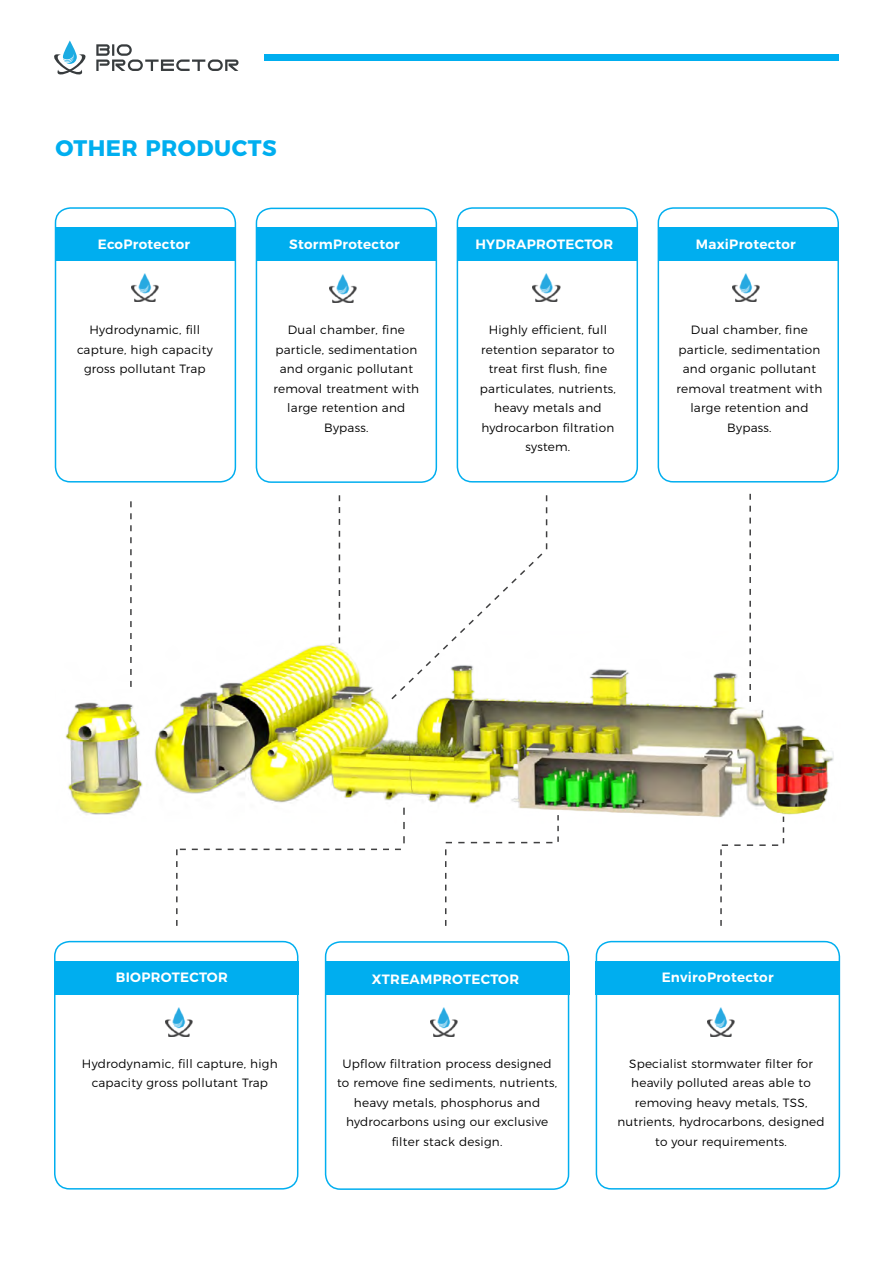
<style>
.page{position:relative;width:893px;height:1263px;background:#fff}
.page>*{position:absolute;margin:0;border:0;box-sizing:border-box;transform-origin:0 0}
.t1{font:700 22.5px "Montserrat";letter-spacing:.02em;color:#00aeef}
.t2{font:600 13.5px "Montserrat";letter-spacing:.02em;color:#fff}
.t3{font:300 12px/19.5px "Montserrat";letter-spacing:.02em;color:#000;text-align:center}
</style>
<div class="page">
<div style="left:264px;top:54px;width:575px;height:7px;background:#00aeef"></div>
<svg style="left:54px;top:41px;width:32px;height:34px"></svg>
<svg style="left:96px;top:44px;width:142px;height:27px"></svg>
<div style="left:55px;top:207px;width:181px;height:275px;border:2px solid #00aeef;border-radius:15px"></div>
<div style="left:256px;top:208px;width:181px;height:275px;border:2px solid #00aeef;border-radius:15px"></div>
<div style="left:457px;top:207px;width:181px;height:275px;border:2px solid #00aeef;border-radius:15px"></div>
<div style="left:658px;top:207px;width:181px;height:275px;border:2px solid #00aeef;border-radius:15px"></div>
<div style="left:56px;top:227px;width:179px;height:33px;background:#00aeef"></div>
<div style="left:257px;top:227px;width:180px;height:33px;background:#00aeef"></div>
<div style="left:457px;top:227px;width:180px;height:33px;background:#00aeef"></div>
<div style="left:659px;top:227px;width:180px;height:33px;background:#00aeef"></div>
<img style="left:131px;top:273px;width:28px;height:29px">
<img style="left:329px;top:274px;width:28px;height:29px">
<img style="left:533px;top:273px;width:28px;height:29px">
<img style="left:733px;top:273px;width:27px;height:29px">
<img style="left:65px;top:631px;width:769px;height:211px">
<div style="left:54px;top:941px;width:244px;height:248px;border:2px solid #00aeef;border-radius:15px"></div>
<div style="left:325px;top:941px;width:244px;height:249px;border:2px solid #00aeef;border-radius:15px"></div>
<div style="left:596px;top:941px;width:244px;height:248px;border:2px solid #00aeef;border-radius:15px"></div>
<div style="left:55px;top:961px;width:243px;height:33px;background:#00aeef"></div>
<div style="left:325px;top:961px;width:244px;height:33px;background:#00aeef"></div>
<div style="left:596px;top:961px;width:243px;height:33px;background:#00aeef"></div>
<img style="left:165px;top:1008px;width:28px;height:28px">
<img style="left:430px;top:1008px;width:28px;height:28px">
<img style="left:707px;top:1008px;width:28px;height:28px">
<svg style="left:130px;top:501px;width:2px;height:186px"></svg>
<svg style="left:339px;top:495px;width:1px;height:148px"></svg>
<svg style="left:390px;top:495px;width:157px;height:206px"></svg>
<svg style="left:749px;top:494px;width:2px;height:208px"></svg>
<svg style="left:445px;top:849px;width:1px;height:77px"></svg>
<svg style="left:446px;top:815px;width:113px;height:28px"></svg>
<svg style="left:176px;top:808px;width:229px;height:118px"></svg>
<svg style="left:720px;top:817px;width:64px;height:109px"></svg>
<h1 class="t1" style="left:56px;top:129px;width:223px">OTHER PRODUCTS</h1>
<p class="t2" style="left:98px;top:233px;width:94px">EcoProtector</p>
<p class="t2" style="left:289px;top:233px;width:112px">StormProtector</p>
<p class="t2" style="left:475px;top:233px;width:139px">HYDRAPROTECTOR</p>
<p class="t2" style="left:696px;top:233px;width:102px">MaxiProtector</p>
<p class="t3" style="left:77px;top:319px;width:137px">Hydrodynamic, fill capture, high capacity gross pollutant Trap</p>
<p class="t3" style="left:480px;top:319px;width:138px">Highly efficient, full retention separator to treat first flush, fine particulates, nutrients, heavy metals and hydrocarbon filtration system.</p>
<p class="t3" style="left:273px;top:319px;width:147px">Dual chamber, fine particle, sedimentation and organic pollutant removal treatment with large retention and<br>Bypass.</p>
<p class="t3" style="left:677px;top:319px;width:147px">Dual chamber, fine particle, sedimentation and organic pollutant removal treatment with large retention and<br>Bypass.</p>
<p class="t2" style="left:116px;top:967px;width:113px">BIOPROTECTOR</p>
<p class="t2" style="left:372px;top:968px;width:149px">XTREAMPROTECTOR</p>
<p class="t2" style="left:662px;top:967px;width:113px">EnviroProtector</p>
<p class="t3" style="left:82px;top:1053px;width:197px">Hydrodynamic, fill capture, high capacity gross pollutant Trap</p>
<p class="t3" style="left:617px;top:1053px;width:209px">Specialist stormwater filter for heavily polluted areas able to removing heavy metals, TSS, nutrients, hydrocarbons, designed to your requirements.</p>
<p class="t3" style="left:337px;top:1053px;width:222px">Upflow filtration process designed to remove fine sediments, nutrients, heavy metals, phosphorus and hydrocarbons using our exclusive filter stack design.</p>
</div>
